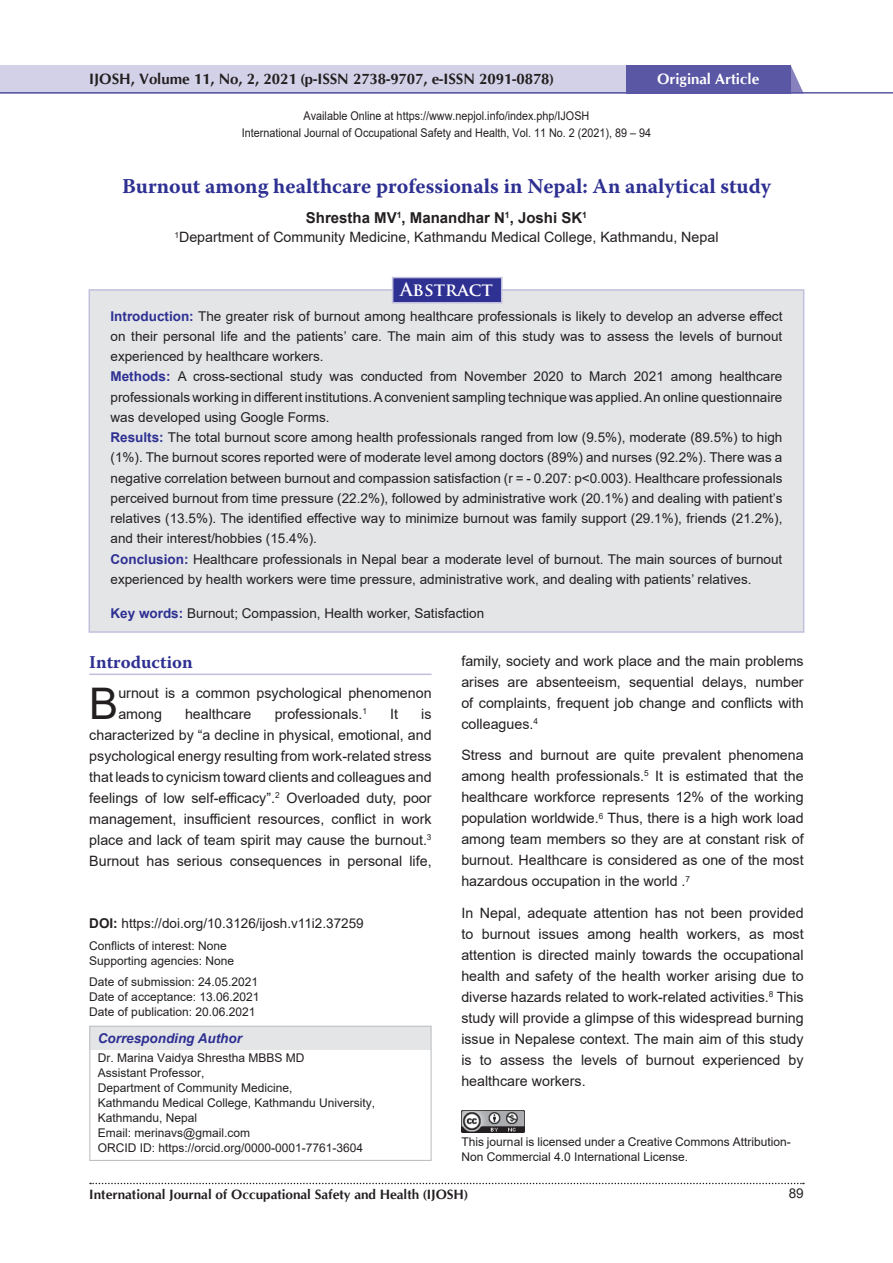
<style>
.page{position:relative;width:893px;height:1263px;background:#fff}
.page>*{position:absolute;margin:0;border:0;box-sizing:border-box;transform-origin:0 0}
.t1{font:43.65px "Arial";color:#231f20}
.t2{font:700 21px "Warnock Pro";color:#2e3092}
.t3{font:700 18px "Warnock Pro";color:#2e3092}
.t4{font:700 18px "Trajan Pro";color:#fff}
.t5{font:700 15px "CG Omega";color:#231f20}
.t6{font:700 15px "Arial";color:#231f20}
.t7{font:700 15px "CG Omega";color:#fff}
.t8{font:14.25px/21px "Arial";color:#231f20;text-align:justify}
.t9{font:13.5px/20.2px "Arial";color:#231f20}
.t10{font:700 13.5px "CG Omega";color:#231f20}
.t11{font:italic 700 13.5px "Arial";color:#2e3092}
.t12{font:12px/15px "Arial";color:#231f20}
.t13{font:12px/17.2px "Arial";color:#231f20;text-align:center;scale:.9 1}
.s1{font-weight:700;color:#2e3092}
.s2{font-weight:700}
</style>
<div class="page">
<div style="left:0;top:65px;width:627px;height:29px;background:#d3d1e8"></div>
<svg style="left:790px;top:65px;width:13px;height:27px"></svg>
<div style="left:626px;top:65px;width:164px;height:29px;background:#5a57a5"></div>
<hr style="left:0;top:92px;width:893px;height:2px;background:#5a57a5">
<svg style="left:90px;top:1183px;width:714px;height:1px"></svg>
<div style="left:89px;top:289px;width:715px;height:344px;background:#e4e5e7;border:2px solid #c2bfde"></div>
<div style="left:392px;top:277px;width:110px;height:26px;background:#2e3092;border:2px solid #c2bfde"></div>
<div style="left:90px;top:1026px;width:341px;height:24px;background:#e4e5e7"></div>
<div style="left:89px;top:1026px;width:343px;height:135px;border:1px solid #bcbdc0"></div>
<img style="left:461px;top:1110px;width:63px;height:22px">
<hr style="left:89px;top:673px;width:343px;height:2px;background:#c2bfde">
<p class="t5" style="left:89px;top:69px;width:466px">IJOSH, Volume 11, No, 2, 2021 (p-ISSN 2738-9707, e-ISSN 2091-0878)</p>
<p class="t7" style="left:657px;top:69px;width:104px">Original Article</p>
<p class="t13" style="left:242px;top:107px;width:456px">Available Online at https://www.nepjol.info/index.php/IJOSH<br>International Journal of Occupational Safety and Health, Vol. 11 No. 2 (2021), 89 – 94</p>
<h2 class="t2" style="left:122px;top:174px;width:650px">Burnout among healthcare professionals in Nepal: An analytical study</h2>
<p class="t6" style="left:306px;top:207px;width:283px">Shrestha MV<sup>1</sup>, Manandhar N<sup>1</sup>, Joshi SK<sup>1</sup></p>
<p class="t8" style="left:174px;top:227px;width:545px"><sup>1</sup>Department of Community Medicine, Kathmandu Medical College, Kathmandu, Nepal</p>
<p class="t4" style="left:400px;top:278px;width:94px">Abstract</p>
<p class="t9" style="left:111px;top:306px;width:673px"><span class="s1">Introduction:</span> The greater risk of burnout among healthcare professionals is likely to develop an adverse effect on their personal life and the patients’ care. The main aim of this study was to assess the levels of burnout experienced by healthcare workers.<br><span class="s1">Methods:</span> A cross-sectional study was conducted from November 2020 to March 2021 among healthcare professionals working in different institutions. A convenient sampling technique was applied. An online questionnaire was developed using Google Forms.<br><span class="s1">Results:</span> The total burnout score among health professionals ranged from low (9.5%), moderate (89.5%) to high (1%). The burnout scores reported were of moderate level among doctors (89%) and nurses (92.2%). There was a negative correlation between burnout and compassion satisfaction (r = - 0.207: p&lt;0.003). Healthcare professionals perceived burnout from time pressure (22.2%), followed by administrative work (20.1%) and dealing with patient’s relatives (13.5%). The identified effective way to minimize burnout was family support (29.1%), friends (21.2%), and their interest/hobbies (15.4%).<br><span class="s1">Conclusion:</span> Healthcare professionals in Nepal bear a moderate level of burnout. The main sources of burnout experienced by health workers were time pressure, administrative work, and dealing with patients’ relatives.</p>
<p class="t9" style="left:111px;top:603px;width:375px"><span class="s1">Key words:</span> Burnout; Compassion, Health worker, Satisfaction</p>
<p class="t3" style="left:89px;top:652px;width:105px">Introduction</p>
<h1 class="t1" style="left:89px;top:673px;width:31px">B</h1>
<p class="t8" style="left:118px;top:682px;width:315px">urnout is a common psychological phenomenon among</p>
<p class="t8" style="left:185px;top:703px;width:68px">healthcare</p>
<p class="t8" style="left:275px;top:703px;width:94px">professionals.<sup>1</sup></p>
<p class="t8" style="left:390px;top:703px;width:9px">It</p>
<p class="t8" style="left:89px;top:703px;width:344px;text-indent:332px">is characterized by “a decline in physical, emotional, and psychological energy resulting from work-related stress that leads to cynicism toward clients and colleagues and feelings of low self-efficacy”.<sup>2</sup> Overloaded duty, poor management, insufficient resources, conflict in work place and lack of team spirit may cause the burnout.<sup>3<br></sup>Burnout has serious consequences in personal life,</p>
<p class="t9" style="left:89px;top:913px;width:276px"><span class="s2">DOI:</span> https://doi.org/10.3126/ijosh.v11i2.37259</p>
<p class="t12" style="left:89px;top:938px;width:146px">Conflicts of interest: None<br>Supporting agencies: None</p>
<p class="t12" style="left:89px;top:974px;width:172px;text-align:justify">Date of submission: 24.05.2021<br>Date of acceptance: 13.06.2021<br>Date of publication: 20.06.2021</p>
<p class="t11" style="left:98px;top:1029px;width:146px">Corresponding Author</p>
<p class="t12" style="left:98px;top:1050px;width:279px">Dr. Marina Vaidya Shrestha MBBS MD<br>Assistant Professor,<br>Department of Community Medicine,<br>Kathmandu Medical College, Kathmandu University, Kathmandu, Nepal<br>Email: merinavs@gmail.com<br>ORCID ID: https://orcid.org/0000-0001-7761-3604</p>
<p class="t8" style="left:461px;top:650px;width:344px">family, society and work place and the main problems arises are absenteeism, sequential delays, number of complaints, frequent job change and conflicts with colleagues.<sup>4</sup></p>
<p class="t8" style="left:461px;top:745px;width:344px">Stress and burnout are quite prevalent phenomena among health professionals.<sup>5</sup> It is estimated that the healthcare workforce represents 12% of the working population worldwide.<sup>6</sup> Thus, there is a high work load among team members so they are at constant risk of burnout. Healthcare is considered as one of the most hazardous occupation in the world .<sup>7</sup></p>
<p class="t8" style="left:461px;top:902px;width:344px">In Nepal, adequate attention has not been provided to burnout issues among health workers, as most attention is directed mainly towards the occupational health and safety of the health worker arising due to diverse hazards related to work-related activities.<sup>8</sup> This study will provide a glimpse of this widespread burning issue in Nepalese context. The main aim of this study is to assess the levels of burnout experienced by healthcare workers.</p>
<p class="t12" style="left:461px;top:1134px;width:331px">This journal is licensed under a Creative Commons Attribution-<br>Non Commercial 4.0 International License.</p>
<p class="t10" style="left:89px;top:1185px;width:380px">International Journal of Occupational Safety and Health (IJOSH)</p>
<p class="t9" style="left:789px;top:1183px;width:17px">89</p>
</div>
